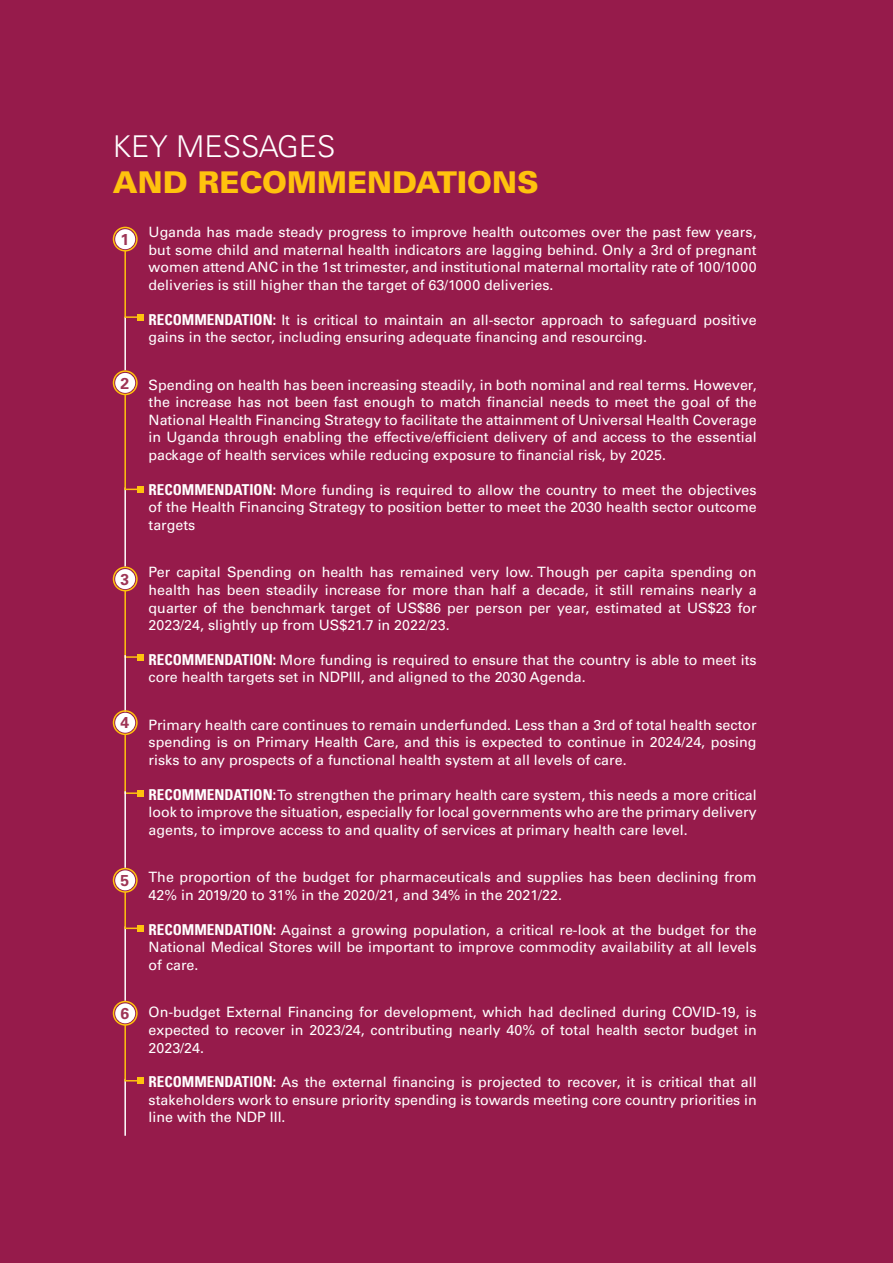
<style>
.page{position:relative;width:893px;height:1263px;background:#961b4b}
.page>*{position:absolute;margin:0;border:0;box-sizing:border-box;transform-origin:0 0}
.HEADING_LEVEL_1{font:900 30px/36px "Univers LT Std";color:#ffc20e}
.FOOTNOTE{font:700 15.75px "Univers LT Std";color:#9e3556}
.KM_1{font:14.25px/17.5px "Univers LT Std";color:#fff;text-align:justify}
.KM_2{font:14.25px/17.5px "Univers LT Std";color:#fff;text-align:justify}
.s1{font-weight:300;color:#fff}
.s2{font-weight:700;font-stretch:condensed;font-size:15px}
</style>
<div class="page">
<hr style="left:124px;top:317px;width:2px;height:53px;background:#fff">
<svg style="left:114px;top:227px;width:23px;height:24px"></svg>
<div style="left:113px;top:227px;width:25px;height:25px;border:2px solid #ffc20e;border-radius:50%"></div>
<svg style="left:124px;top:249px;width:20px;height:71px"></svg>
<div style="left:115px;top:229px;width:20px;height:20px;background:#fff;border-radius:50%"></div>
<hr style="left:124px;top:487px;width:2px;height:80px;background:#fff">
<div style="left:115px;top:373px;width:20px;height:20px;background:#fff;border-radius:50%"></div>
<svg style="left:124px;top:393px;width:20px;height:99px"></svg>
<div style="left:113px;top:370px;width:25px;height:25px;border:2px solid #ffc20e;border-radius:50%"></div>
<div style="left:115px;top:569px;width:20px;height:20px;background:#fff;border-radius:50%"></div>
<svg style="left:124px;top:589px;width:20px;height:71px"></svg>
<div style="left:113px;top:567px;width:25px;height:24px;border:2px solid #ffc20e;border-radius:50%"></div>
<hr style="left:124px;top:655px;width:2px;height:57px;background:#fff">
<div style="left:115px;top:713px;width:20px;height:20px;background:#fff;border-radius:50%"></div>
<svg style="left:124px;top:733px;width:20px;height:63px"></svg>
<div style="left:113px;top:710px;width:25px;height:25px;border:2px solid #ffc20e;border-radius:50%"></div>
<hr style="left:124px;top:791px;width:2px;height:77px;background:#fff">
<hr style="left:124px;top:926px;width:2px;height:75px;background:#fff">
<div style="left:115px;top:870px;width:20px;height:20px;background:#fff;border-radius:50%"></div>
<svg style="left:124px;top:891px;width:20px;height:40px"></svg>
<div style="left:113px;top:868px;width:25px;height:25px;border:2px solid #ffc20e;border-radius:50%"></div>
<hr style="left:124px;top:1079px;width:2px;height:57px;background:#fff">
<div style="left:115px;top:1003px;width:20px;height:20px;background:#fff;border-radius:50%"></div>
<svg style="left:124px;top:1026px;width:20px;height:58px"></svg>
<div style="left:113px;top:1001px;width:25px;height:25px;border:2px solid #ffc20e;border-radius:50%"></div>
<p class="HEADING_LEVEL_1" style="left:113px;top:127px;width:428px"><span class="s1">KEY MESSAGES<br></span>AND RECOMMENDATIONS</p>
<p class="FOOTNOTE" style="left:121px;top:230px;width:10px">1</p>
<p class="FOOTNOTE" style="left:121px;top:374px;width:10px">2</p>
<p class="FOOTNOTE" style="left:121px;top:570px;width:10px">3</p>
<p class="FOOTNOTE" style="left:121px;top:714px;width:10px">4</p>
<p class="FOOTNOTE" style="left:121px;top:871px;width:10px">5</p>
<p class="FOOTNOTE" style="left:121px;top:1004px;width:10px">6</p>
<p class="KM_1" style="left:149px;top:223px;width:610px">Uganda has made steady progress to improve health outcomes over the past few years, but some child and maternal health indicators are lagging behind. Only a 3rd of pregnant women attend ANC in the 1st trimester, and institutional maternal mortality rate of 100/1000 deliveries is still higher than the target of 63/1000 deliveries.</p>
<p class="KM_2" style="left:149px;top:311px;width:610px"><span class="s2">RECOMMENDATION:</span> It is critical to maintain an all-sector approach to safeguard positive gains in the sector, including ensuring adequate financing and resourcing.</p>
<p class="KM_1" style="left:149px;top:376px;width:610px">Spending on health has been increasing steadily, in both nominal and real terms. However, the increase has not been fast enough to match financial needs to meet the goal of the National Health Financing Strategy to facilitate the attainment of Universal Health Coverage in Uganda through enabling the effective/efficient delivery of and access to the essential package of health services while reducing exposure to financial risk, by 2025.</p>
<p class="KM_2" style="left:149px;top:481px;width:610px"><span class="s2">RECOMMENDATION:</span> More funding is required to allow the country to meet the objectives of the Health Financing Strategy to position better to meet the 2030 health sector outcome targets</p>
<p class="KM_1" style="left:149px;top:563px;width:610px">Per capital Spending on health has remained very low. Though per capita spending on health has been steadily increase for more than half a decade, it still remains nearly a quarter of the benchmark target of US$86 per person per year, estimated at US$23 for 2023/24, slightly up from US$21.7 in 2022/23.</p>
<p class="KM_2" style="left:149px;top:651px;width:609px"><span class="s2">RECOMMENDATION:</span> More funding is required to ensure that the country is able to meet its core health targets set in NDPIII, and aligned to the 2030 Agenda.</p>
<p class="KM_1" style="left:149px;top:716px;width:610px">Primary health care continues to remain underfunded. Less than a 3rd of total health sector spending is on Primary Health Care, and this is expected to continue in 2024/24, posing risks to any prospects of a functional health system at all levels of care.</p>
<p class="KM_2" style="left:149px;top:786px;width:610px"><span class="s2">RECOMMENDATION:</span> To strengthen the primary health care system, this needs a more critical look to improve the situation, especially for local governments who are the primary delivery agents, to improve access to and quality of services at primary health care level.</p>
<p class="KM_1" style="left:149px;top:869px;width:609px">The proportion of the budget for pharmaceuticals and supplies has been declining from<br>42% in 2019/20 to 31% in the 2020/21, and 34% in the 2021/22.</p>
<p class="KM_2" style="left:149px;top:921px;width:610px"><span class="s2">RECOMMENDATION:</span> Against a growing population, a critical re-look at the budget for the National Medical Stores will be important to improve commodity availability at all levels of care.</p>
<p class="KM_1" style="left:149px;top:1003px;width:610px">On-budget External Financing for development, which had declined during COVID-19, is expected to recover in 2023/24, contributing nearly 40% of total health sector budget in 2023/24.</p>
<p class="KM_2" style="left:149px;top:1073px;width:610px"><span class="s2">RECOMMENDATION:</span> As the external financing is projected to recover, it is critical that all stakeholders work to ensure priority spending is towards meeting core country priorities in line with the NDP III.</p>
</div>
